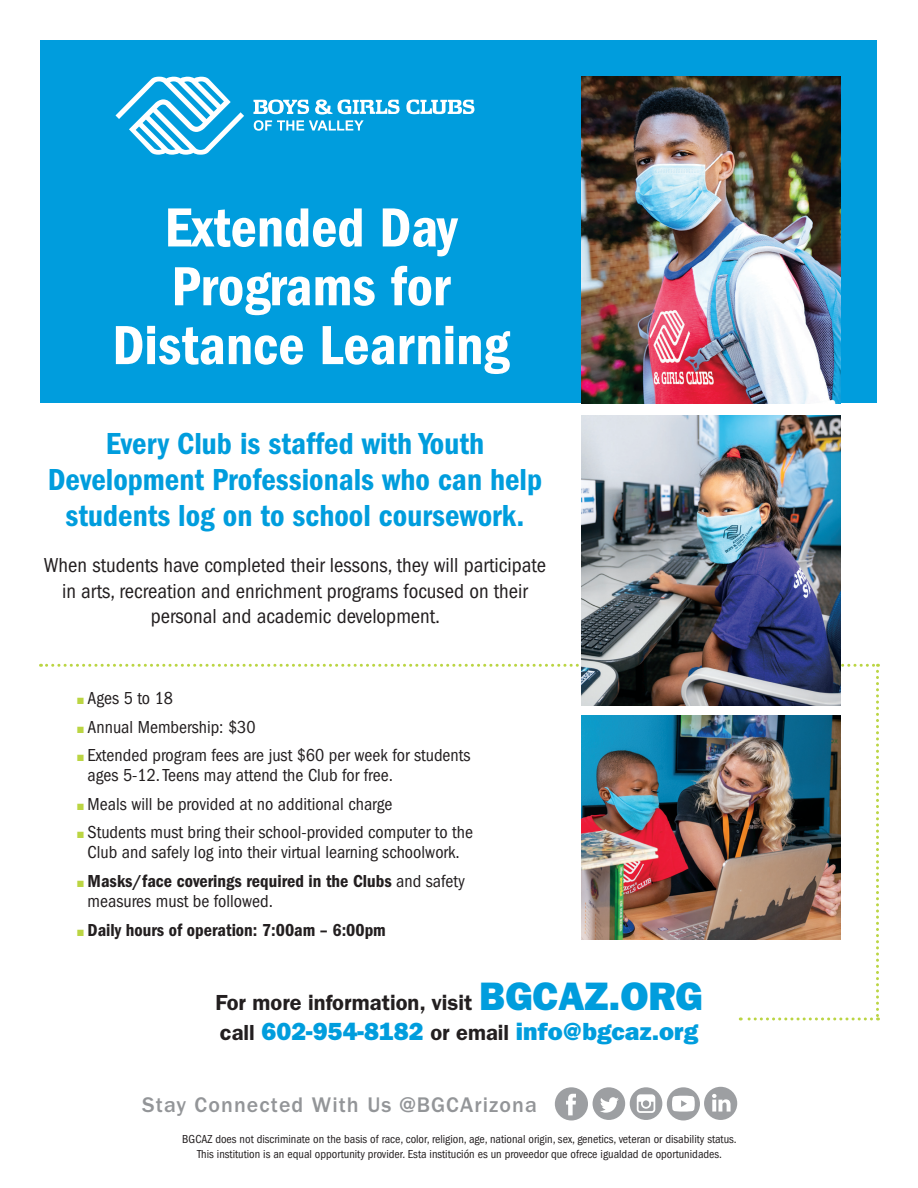
<style>
.page{position:relative;width:918px;height:1188px;background:#fff}
.page>*{position:absolute;margin:0;border:0;box-sizing:border-box;transform-origin:0 0}
.t1{font:57px/58.8px "ITC Franklin Gothic Std Dm Cd";color:#fff;text-align:center}
.t2{font:31.5px/36px "ITC Franklin Gothic Std Dm Cd";color:#009ddd;text-align:center}
.t3{font:24.9px "ITC Franklin Gothic Std Hvy";color:#009ddd}
.t4{font:600 21.9px "ITC Franklin Gothic Std";color:#231f20}
.t5{font:500 21.9px "ITC Franklin Gothic Std";letter-spacing:.05em;color:#939598}
.t6{font:condensed 21px/25.2px "ITC Franklin Gothic Std";color:#231f20;text-align:center}
.t7{font:condensed 18px/20.4px "ITC Franklin Gothic Std";color:#231f20}
.t8{font:18px "ITC Franklin Gothic Std Dm Cd";color:#231f20}
.t9{font:condensed 12px/14.4px "ITC Franklin Gothic Std";color:#231f20;text-align:center}
.s1{color:#bbd543}
.s2{font-family:"ITC Franklin Gothic Std";font-stretch:condensed}
.s3{font-family:"ITC Franklin Gothic Std Hvy";font-weight:400;font-size:39.9px;color:#009ddd}
.s4{font-family:"ITC Franklin Gothic Std";font-weight:600;font-size:21.9px;color:#231f20}
</style>
<div class="page">
<div style="left:40px;top:40px;width:838px;height:363px;background:#009ddd"></div>
<svg style="left:116px;top:77px;width:128px;height:78px"></svg>
<svg style="left:406px;top:99px;width:69px;height:15px"></svg>
<svg style="left:253px;top:99px;width:147px;height:32px"></svg>
<svg style="left:47px;top:664px;width:832px;height:356px"></svg>
<svg style="left:555px;top:1087px;width:182px;height:33px"></svg>
<img style="left:581px;top:716px;width:260px;height:223px">
<img style="left:581px;top:415px;width:260px;height:291px">
<img style="left:581px;top:77px;width:260px;height:326px">
<h1 class="t1" style="left:112px;top:198px;width:399px">Extended Day<br>Programs for<br>Distance Learning</h1>
<h2 class="t2" style="left:48px;top:425px;width:496px">Every Club is staffed with Youth<br>Development Professionals who can help students log on to school coursework.</h2>
<p class="t6" style="left:44px;top:553px;width:504px">When students have completed their lessons, they will participate in arts, recreation and enrichment programs focused on their personal and academic development.</p>
<p class="t7" style="left:77px;top:688px;width:98px"><span class="s1">■</span> Ages 5 to 18</p>
<p class="t7" style="left:77px;top:717px;width:180px"><span class="s1">■</span> Annual Membership: $30</p>
<p class="t7" style="left:88px;top:745px;width:384px;text-indent:-10px"><span class="s1">■</span> Extended program fees are just $60 per week for students ages 5-12. Teens may attend the Club for free.</p>
<p class="t7" style="left:77px;top:794px;width:317px"><span class="s1">■</span> Meals will be provided at no additional charge</p>
<p class="t7" style="left:77px;top:822px;width:398px;text-align:center"><span class="s1">■</span> Students must bring their school-provided computer to the<br>Club and safely log into their virtual learning schoolwork.</p>
<p class="t8" style="left:77px;top:871px;width:389px"><span class="s1">■</span> Masks/face coverings required in the Clubs <span class="s2">and safety</span></p>
<p class="t7" style="left:88px;top:891px;width:187px">measures must be followed.</p>
<p class="t8" style="left:77px;top:919px;width:310px"><span class="s1">■</span> Daily hours of operation: 7:00am – 6:00pm</p>
<p class="t4" style="left:215px;top:989px;width:489px">For more information, visit <span class="s3">BGCAZ.ORG</span></p>
<h3 class="t3" style="left:220px;top:1017px;width:480px"><span class="s4">call</span> 602-954-8182 <span class="s4">or email</span> info@bgcaz.org</h3>
<p class="t5" style="left:142px;top:1093px;width:396px">Stay Connected With Us @BGCArizona</p>
<p class="t9" style="left:182px;top:1132px;width:556px">BGCAZ does not discriminate on the basis of race, color, religion, age, national origin, sex, genetics, veteran or disability status.<br>This institution is an equal opportunity provider. Esta institución es un proveedor que ofrece igualdad de oportunidades.</p>
</div>
